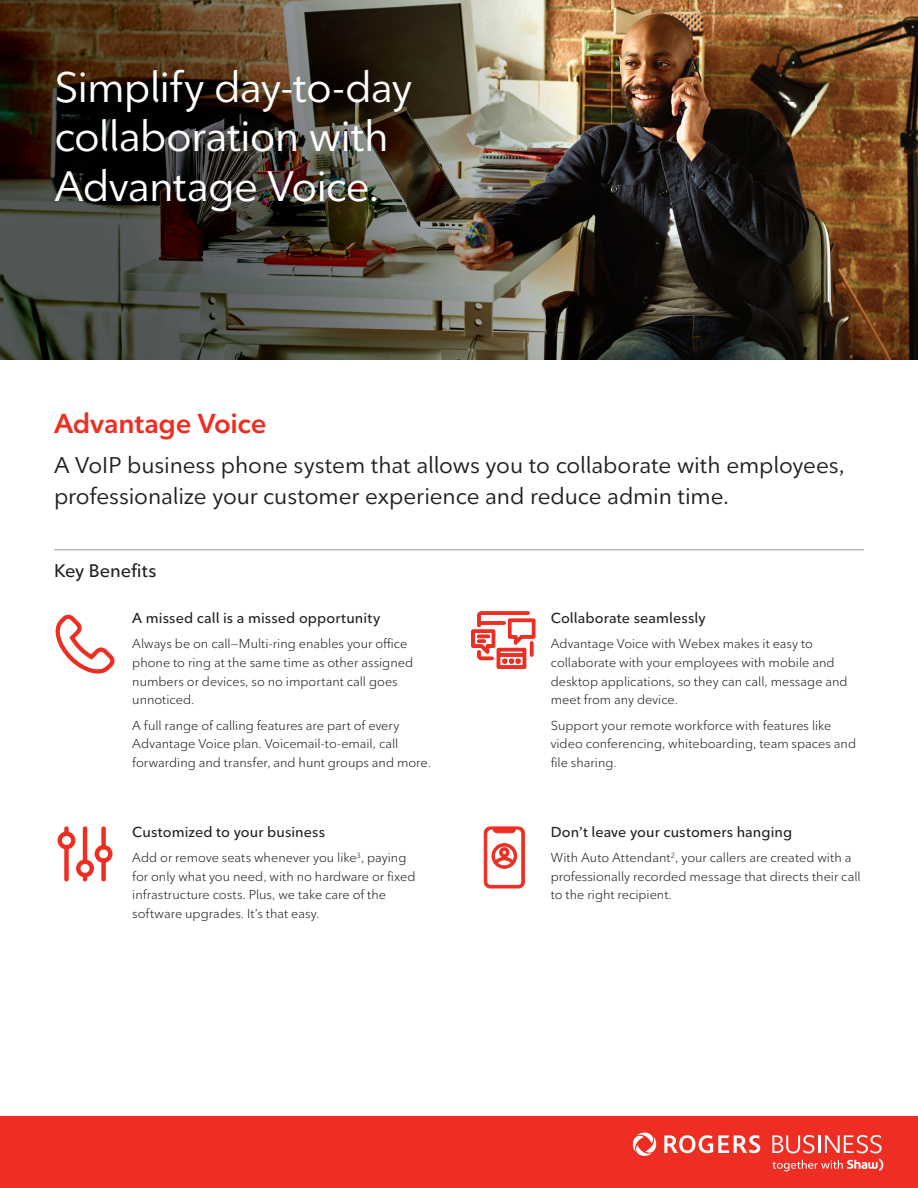
<style>
.page{position:relative;width:918px;height:1188px;background:#fff}
.page>*{position:absolute;margin:0;border:0;box-sizing:border-box;transform-origin:0 0}
.t1{font:500 42px/49.5px "Ted Next";letter-spacing:-.02em;color:#fff}
.t2{font:600 27px "Ted Next";letter-spacing:-.01em;color:#ee2e22}
.t3{font:500 22.5px/31.5px "Ted Next";letter-spacing:-.005em;color:#231f20}
.t4{font:600 18px "Ted Next";color:#231f20}
.t5{font:600 14.25px "Ted Next";letter-spacing:.01em;color:#231f20}
.t6{font:12.75px/18.8px "Ted Next";color:#231f20}
</style>
<div class="page">
<img style="left:0;top:0;width:918px;height:360px">
<hr style="left:54px;top:549px;width:810px;height:2px;background:#bcbdc0">
<div style="left:0;top:1116px;width:918px;height:72px;background:#ee2e22"></div>
<svg style="left:55px;top:614px;width:60px;height:60px"></svg>
<svg style="left:471px;top:611px;width:65px;height:58px"></svg>
<div style="left:101px;top:826px;width:5px;height:23px;border:2px solid #ee2e22"></div>
<div style="left:64px;top:826px;width:5px;height:10px;border:2px solid #ee2e22"></div>
<div style="left:83px;top:826px;width:4px;height:38px;border:2px solid #ee2e22"></div>
<svg style="left:57px;top:828px;width:56px;height:53px"></svg>
<svg style="left:483px;top:826px;width:42px;height:63px"></svg>
<svg style="left:772px;top:1135px;width:110px;height:18px"></svg>
<svg style="left:633px;top:1133px;width:23px;height:23px"></svg>
<svg style="left:664px;top:1135px;width:96px;height:18px"></svg>
<svg style="left:772px;top:1159px;width:111px;height:12px"></svg>
<h1 class="t1" style="left:54px;top:62px;width:359px">Simplify day-to-day collaboration with<br>Advantage Voice.</h1>
<h2 class="t2" style="left:54px;top:407px;width:214px">Advantage Voice</h2>
<h3 class="t3" style="left:54px;top:449px;width:792px">A VoIP business phone system that allows you to collaborate with employees, professionalize your customer experience and reduce admin time.</h3>
<h3 class="t4" style="left:54px;top:560px;width:104px">Key Benefits</h3>
<p class="t5" style="left:132px;top:609px;width:249px">A missed call is a missed opportunity</p>
<p class="t6" style="left:132px;top:634px;width:282px">Always be on call—Multi-ring enables your office phone to ring at the same time as other assigned numbers or devices, so no important call goes unnoticed.</p>
<p class="t6" style="left:132px;top:716px;width:300px">A full range of calling features are part of every<br>Advantage Voice plan. Voicemail-to-email, call forwarding and transfer, and hunt groups and more.</p>
<p class="t5" style="left:132px;top:823px;width:194px">Customized to your business</p>
<p class="t6" style="left:132px;top:848px;width:285px">Add or remove seats whenever you like<sup>3</sup>, paying for only what you need, with no hardware or fixed infrastructure costs. Plus, we take care of the software upgrades. It’s that easy.</p>
<p class="t5" style="left:551px;top:609px;width:156px">Collaborate seamlessly</p>
<p class="t6" style="left:551px;top:634px;width:298px">Advantage Voice with Webex makes it easy to collaborate with your employees with mobile and desktop applications, so they can call, message and meet from any device.</p>
<p class="t6" style="left:551px;top:716px;width:307px">Support your remote workforce with features like video conferencing, whiteboarding, team spaces and file sharing.</p>
<p class="t5" style="left:551px;top:823px;width:243px">Don’t leave your customers hanging</p>
<p class="t6" style="left:551px;top:848px;width:311px">With Auto Attendant<sup>2</sup>, your callers are created with a professionally recorded message that directs their call to the right recipient.</p>
</div>
